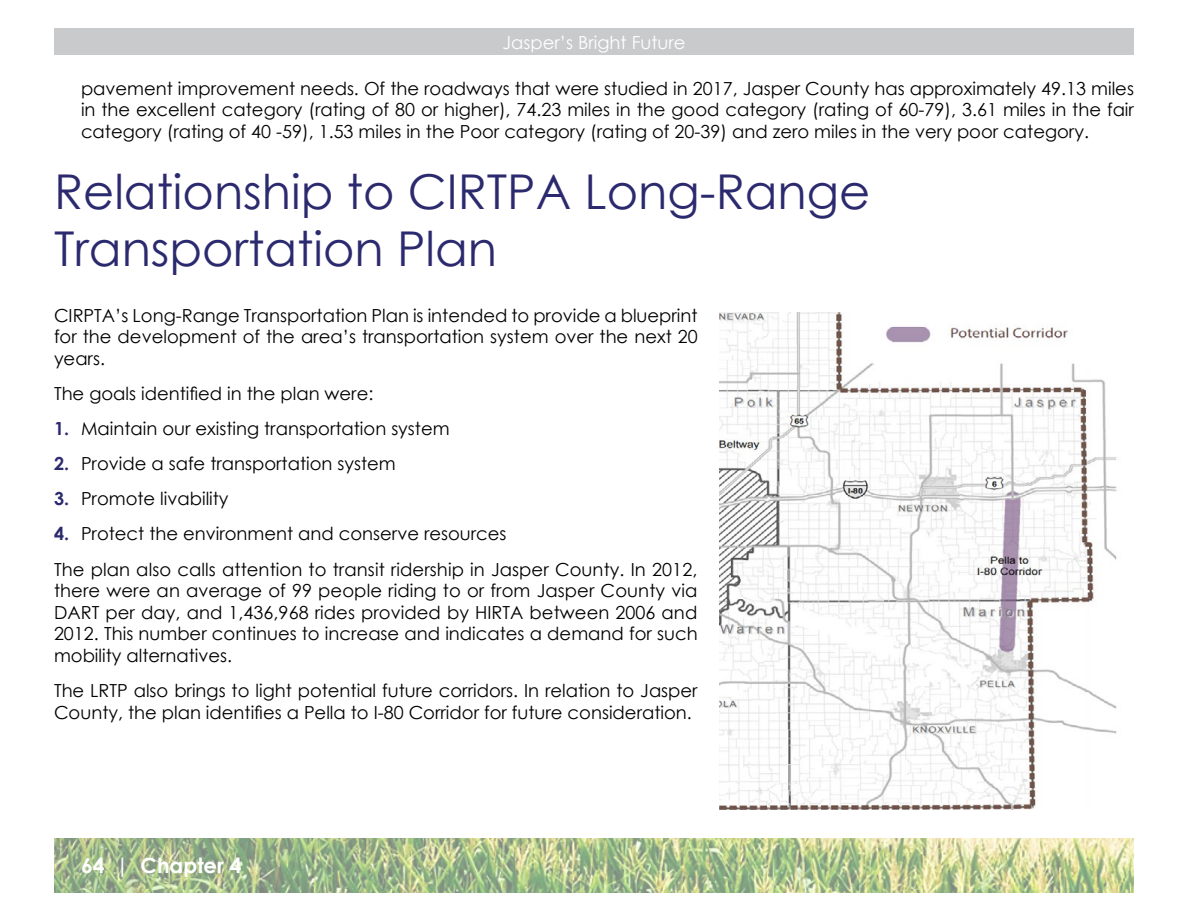
<style>
.page{position:relative;width:1188px;height:918px;background:#fff}
.page>*{position:absolute;margin:0;border:0;box-sizing:border-box;transform-origin:0 0}
.t1{font:48px/57.6px "Century Gothic";color:#2c2a6f}
.t2{font:700 21px "Century Gothic";color:#fff}
.t3{font:18px/21.6px "Century Gothic";color:#000;text-align:justify}
.t4{font:18px "Century Gothic";color:#fff}
.s1{font-weight:700;color:#2c2a6f}
</style>
<div class="page">
<img style="left:54px;top:838px;width:1080px;height:54px">
<div style="left:54px;top:28px;width:1080px;height:28px;background:#c9cacb"></div>
<img style="left:719px;top:312px;width:398px;height:498px">
<p class="t4" style="left:503px;top:30px;width:185px">Jasper’s Bright Future</p>
<p class="t3" style="left:81px;top:77px;width:1055px">pavement improvement needs. Of the roadways that were studied in 2017, Jasper County has approximately 49.13 miles in the excellent category (rating of 80 or higher), 74.23 miles in the good category (rating of 60-79), 3.61 miles in the fair category (rating of 40 -59), 1.53 miles in the Poor category (rating of 20-39) and zero miles in the very poor category.</p>
<h1 class="t1" style="left:54px;top:162px;width:818px">Relationship to CIRTPA Long-Range<br>Transportation Plan</h1>
<p class="t3" style="left:54px;top:304px;width:645px">CIRPTA’s Long-Range Transportation Plan is intended to provide a blueprint for the development of the area’s transportation system over the next 20 years.</p>
<p class="t3" style="left:54px;top:382px;width:321px">The goals identified in the plan were:</p>
<p class="t3" style="left:54px;top:418px;width:397px"><span class="s1">1.</span> Maintain our existing transportation system</p>
<p class="t3" style="left:54px;top:453px;width:343px"><span class="s1">2.</span> Provide a safe transportation system</p>
<p class="t3" style="left:54px;top:488px;width:176px"><span class="s1">3.</span> Promote livability</p>
<p class="t3" style="left:54px;top:516px;width:645px;line-height:35.1px"><span class="s1">4.</span> Protect the environment and conserve resources<br>The plan also calls attention to transit ridership in Jasper County. In 2012,</p>
<p class="t3" style="left:54px;top:580px;width:645px">there were an average of 99 people riding to or from Jasper County via DART per day, and 1,436,968 rides provided by HIRTA between 2006 and 2012. This number continues to increase and indicates a demand for such mobility alternatives.</p>
<p class="t3" style="left:54px;top:679px;width:645px">The LRTP also brings to light potential future corridors. In relation to Jasper<br>County, the plan identifies a Pella to I-80 Corridor for future consideration.</p>
<p class="t2" style="left:81px;top:850px;width:162px">64 | Chapter 4</p>
</div>
